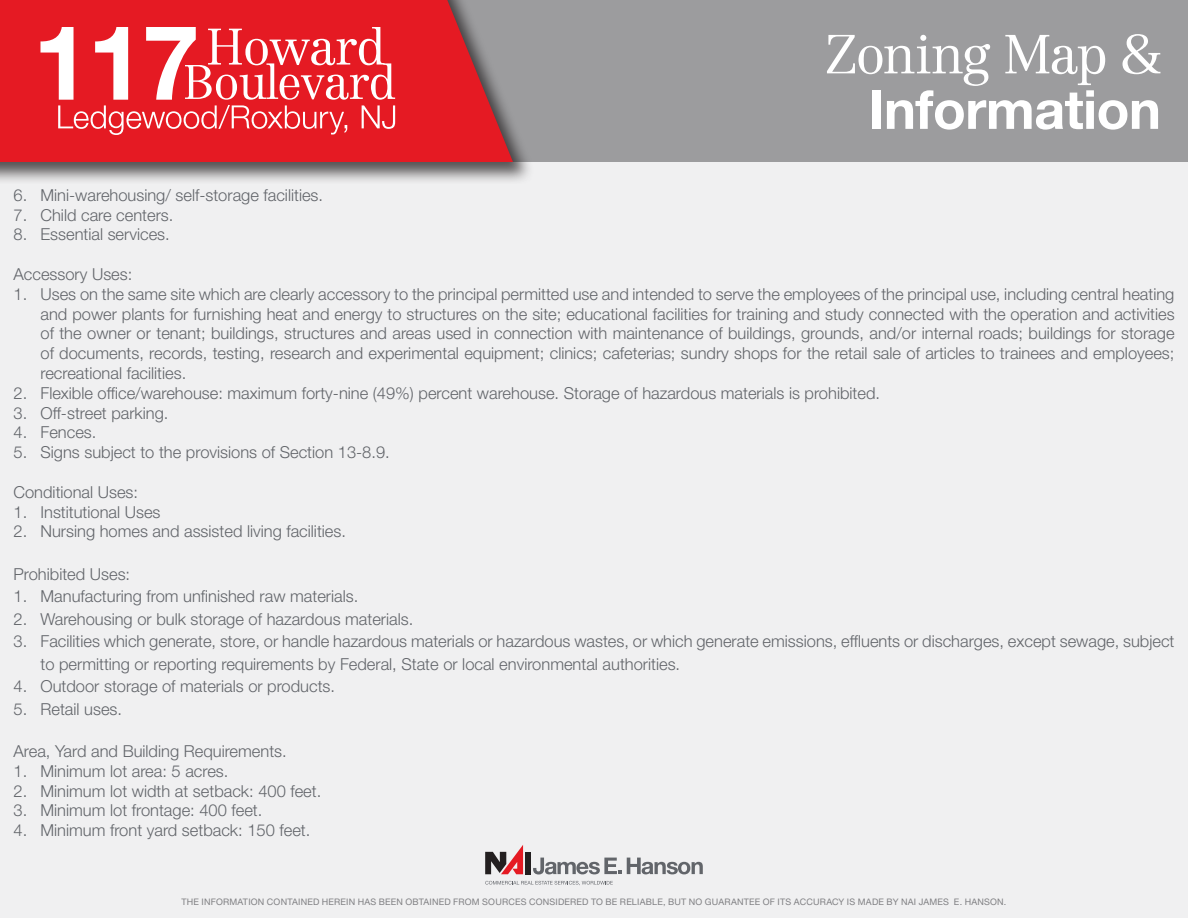
<style>
.page{position:relative;width:1188px;height:918px;background:#f0f0f1}
.page>*{position:absolute;margin:0;border:0;box-sizing:border-box;transform-origin:0 0}
.t1{font:700 54px/55.5px "Helvetica Neue LT Std";letter-spacing:-.01em;color:#fff;text-align:right}
.t2{font:300 16.5px/19.8px "Helvetica Neue LT Std";color:#62656a;text-align:justify}
.Property_Headings{font:9px "Helvetica Neue LT Std";letter-spacing:.02em;color:#808083}
.s1{font-family:"Centennial LT Std";font-weight:300}
</style>
<div class="page">
<div style="left:525px;top:852px;width:6px;height:22px;background:#231f20"></div>
<svg style="left:485px;top:845px;width:38px;height:29px"></svg>
<svg style="left:533px;top:858px;width:170px;height:17px"></svg>
<svg style="left:485px;top:881px;width:128px;height:4px"></svg>
<div style="left:0;top:0;width:1188px;height:162px;background:#9c9c9e"></div>
<div style="left:0;top:0;width:535px;height:185px;background:#231f20;opacity:.75"></div>
<svg style="left:0;top:0;width:513px;height:162px;fill:#e51a23"></svg>
<svg style="left:40px;top:27px;width:355px;height:108px"></svg>
<p class="t1" style="left:825px;top:25px;width:338px"><span class="s1">Zoning Map &amp;<br></span>Information</p>
<p class="t2" style="left:14px;top:185px;width:311px">6. Mini-warehousing/ self-storage facilities.</p>
<p class="t2" style="left:14px;top:204px;width:161px">7. Child care centers.</p>
<p class="t2" style="left:14px;top:224px;width:158px">8. Essential services.</p>
<p class="t2" style="left:14px;top:264px;width:120px">Accessory Uses:</p>
<p class="t2" style="left:40px;top:284px;width:1136px;text-indent:-27px">1. Uses on the same site which are clearly accessory to the principal permitted use and intended to serve the employees of the principal use, including central heating and power plants for furnishing heat and energy to structures on the site; educational facilities for training and study connected with the operation and activities of the owner or tenant; buildings, structures and areas used in connection with maintenance of buildings, grounds, and/or internal roads; buildings for storage of documents, records, testing, research and experimental equipment; clinics; cafeterias; sundry shops for the retail sale of articles to trainees and employees; recreational facilities.</p>
<p class="t2" style="left:14px;top:383px;width:868px">2. Flexible office/warehouse: maximum forty-nine (49%) percent warehouse. Storage of hazardous materials is prohibited.</p>
<p class="t2" style="left:14px;top:402px;width:157px">3. Off-street parking.</p>
<p class="t2" style="left:14px;top:422px;width:84px">4. Fences.</p>
<p class="t2" style="left:14px;top:442px;width:378px">5. Signs subject to the provisions of Section 13-8.9.</p>
<p class="t2" style="left:14px;top:482px;width:126px">Conditional Uses:</p>
<p class="t2" style="left:14px;top:501px;width:149px">1. Institutional Uses</p>
<p class="t2" style="left:14px;top:521px;width:334px">2. Nursing homes and assisted living facilities.</p>
<p class="t2" style="left:14px;top:564px;width:118px">Prohibited Uses:</p>
<p class="t2" style="left:14px;top:586px;width:346px">1. Manufacturing from unfinished raw materials.</p>
<p class="t2" style="left:14px;top:609px;width:401px">2. Warehousing or bulk storage of hazardous materials.</p>
<p class="t2" style="left:40px;top:630px;width:1136px;line-height:22.5px;text-indent:-27px">3. Facilities which generate, store, or handle hazardous materials or hazardous wastes, or which generate emissions, effluents or discharges, except sewage, subject to permitting or reporting requirements by Federal, State or local environmental authorities.</p>
<p class="t2" style="left:14px;top:676px;width:323px">4. Outdoor storage of materials or products.</p>
<p class="t2" style="left:14px;top:699px;width:110px">5. Retail uses.</p>
<p class="t2" style="left:14px;top:741px;width:275px">Area, Yard and Building Requirements.</p>
<p class="t2" style="left:14px;top:761px;width:216px">1. Minimum lot area: 5 acres.</p>
<p class="t2" style="left:14px;top:780px;width:309px">2. Minimum lot width at setback: 400 feet.</p>
<p class="t2" style="left:14px;top:800px;width:250px">3. Minimum lot frontage: 400 feet.</p>
<p class="t2" style="left:14px;top:820px;width:298px">4. Minimum front yard setback: 150 feet.</p>
<p class="Property_Headings" style="left:182px;top:896px;width:826px">THE INFORMATION CONTAINED HEREIN HAS BEEN OBTAINED FROM SOURCES CONSIDERED TO BE RELIABLE, BUT NO GUARANTEE OF ITS ACCURACY IS MADE BY NAI JAMES E. HANSON.</p>
</div>
